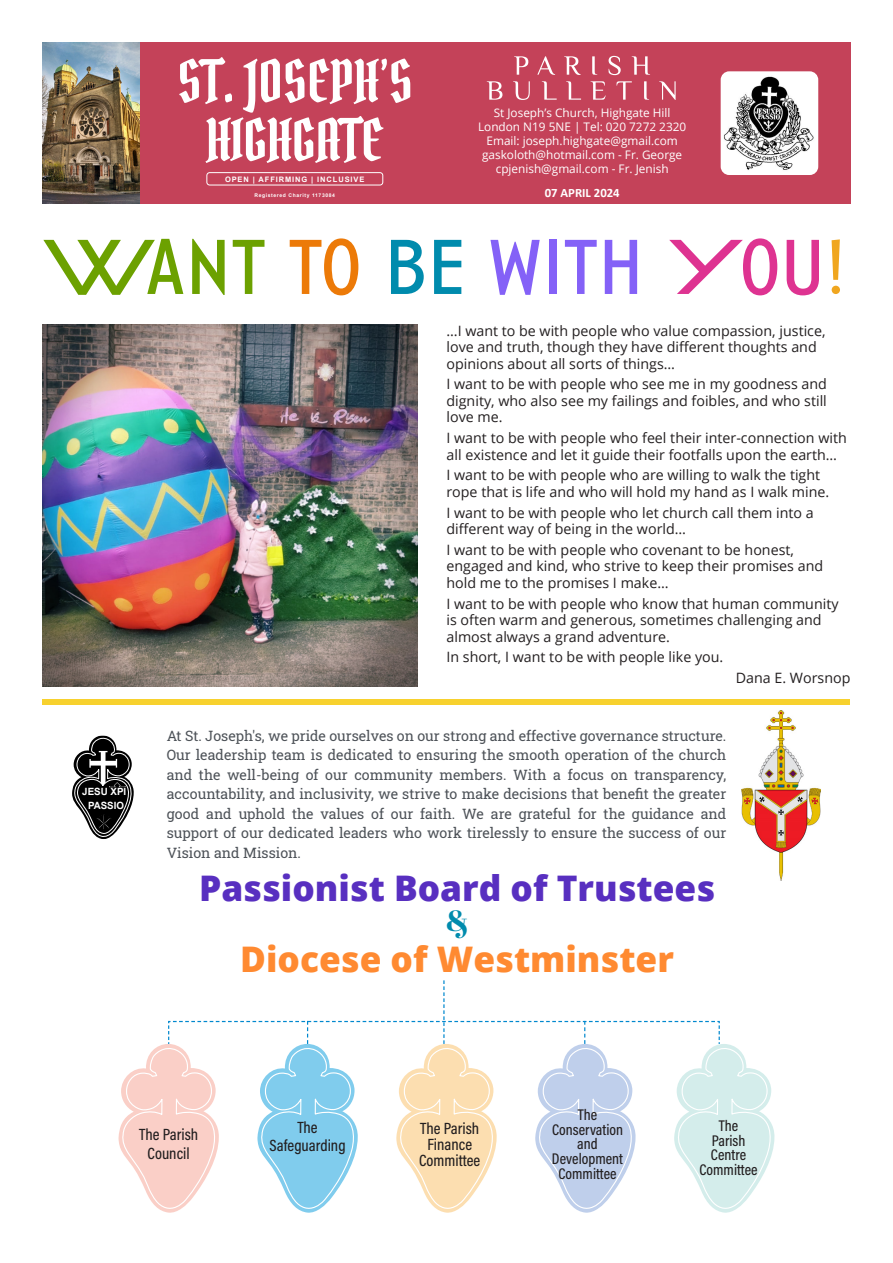
<style>
.page{position:relative;width:893px;height:1263px;background:#fff}
.page>*{position:absolute;margin:0;border:0;box-sizing:border-box;transform-origin:0 0}
.body_text_RASA{font:80.25px "Anisette Std";color:#6ca100}
.body_text_RASA-2{font:800 35.25px/70.5px "Open Sans";color:#582fc0;text-align:center}
.body_text_RASA-3{font:29.25px "Abril Fatface";color:#008bad}
.body_text_RASA-4{font:16.5px/18.3px "Acumin Variable Concept";color:#231f20;text-align:center}
.body_text_RASA-5{font:15.6px/14.5px "Acumin Variable Concept";color:#231f20;text-align:center}
.body_text_RASA-6{font:14.25px/16.5px "Open Sans";color:#231f20}
.body_text_RASA-7{font:14.25px/19.5px "Roboto Slab";color:#4d5258;text-align:justify}
.t1{font:700 12.75px "Calibri";color:#fff}
.t2{font:11.85px "Open Sans";color:#fff}
.t3{font:700 10.05px "Arial";color:#fff}
.t4{font:700 9.9px "Arial";color:#fff}
.t5{font:700 7.5px "Arial";letter-spacing:.12em;color:#fff}
.t6{font:700 4.95px "Arial";letter-spacing:.12em;color:#fff}
.s1{color:#ec7a08}
.s2{color:#008bad}
.s3{color:#8461f7}
.s4{color:#de3391}
.s5{color:#f0a61f}
.s6{color:#ff8a31}
</style>
<div class="page">
<div style="left:140px;top:43px;width:710px;height:161px;background:#c44259"></div>
<img style="left:721px;top:71px;width:97px;height:104px">
<svg style="left:72px;top:735px;width:50px;height:104px"></svg>
<img style="left:43px;top:43px;width:97px;height:161px">
<svg style="left:179px;top:57px;width:231px;height:106px"></svg>
<svg style="left:487px;top:81px;width:189px;height:19px"></svg>
<svg style="left:514px;top:56px;width:136px;height:19px"></svg>
<div style="left:207px;top:172px;width:176px;height:13px;border:1px solid #fff;border-radius:3px"></div>
<img style="left:43px;top:325px;width:375px;height:361px">
<div style="left:43px;top:699px;width:807px;height:6px;background:#f7d12e"></div>
<img style="left:766px;top:711px;width:55px;height:169px">
<svg style="left:122px;top:751px;width:12px;height:73px"></svg>
<svg style="left:741px;top:742px;width:34px;height:138px"></svg>
<svg style="left:119px;top:980px;width:656px;height:233px"></svg>
<p class="t5" style="left:225px;top:174px;width:141px">OPEN | AFFIRMING | INCLUSIVE</p>
<p class="t2" style="left:494px;top:105px;width:178px">St Joseph’s Church, Highgate Hill</p>
<p class="t2" style="left:478px;top:119px;width:210px">London N19 5NE | Tel: 020 7272 2320</p>
<p class="t2" style="left:486px;top:133px;width:193px">Email: joseph.highgate@gmail.com</p>
<p class="t2" style="left:482px;top:147px;width:202px">gaskoloth@hotmail.com - Fr. George</p>
<p class="t2" style="left:496px;top:161px;width:174px">cpjenish@gmail.com - Fr. Jenish</p>
<p class="t6" style="left:255px;top:192px;width:82px">Registered Charity 1173084</p>
<p class="t1" style="left:545px;top:184px;width:77px">07 APRIL 2024</p>
<p class="body_text_RASA" style="left:41px;top:224px;width:806px">WANT <span class="s1">TO</span> <span class="s2">BE</span> <span class="s3">WITH</span> <span class="s4">YOU</span><span class="s5">!</span></p>
<p class="t4" style="left:82px;top:785px;width:45px">JESU XPI</p>
<p class="t3" style="left:88px;top:798px;width:38px">PASSIO</p>
<p class="body_text_RASA-6" style="left:446px;top:322px;width:381px">…I want to be with people who value compassion, justice, love and truth, though they have different thoughts and opinions about all sorts of things…</p>
<p class="body_text_RASA-6" style="left:446px;top:375px;width:382px;text-align:justify">I want to be with people who see me in my goodness and dignity, who also see my failings and foibles, and who still love me.</p>
<p class="body_text_RASA-6" style="left:446px;top:429px;width:402px">I want to be with people who feel their inter-connection with all existence and let it guide their footfalls upon the earth…</p>
<p class="body_text_RASA-6" style="left:446px;top:466px;width:384px">I want to be with people who are willing to walk the tight rope that is life and who will hold my hand as I walk mine.</p>
<p class="body_text_RASA-6" style="left:446px;top:504px;width:369px">I want to be with people who let church call them into a different way of being in the world…</p>
<p class="body_text_RASA-6" style="left:446px;top:541px;width:378px">I want to be with people who covenant to be honest, engaged and kind, who strive to keep their promises and hold me to the promises I make…</p>
<p class="body_text_RASA-6" style="left:446px;top:595px;width:394px">I want to be with people who know that human community is often warm and generous, sometimes challenging and almost always a grand adventure.</p>
<p class="body_text_RASA-6" style="left:446px;top:648px;width:278px">In short, I want to be with people like you.</p>
<p class="body_text_RASA-6" style="left:736px;top:669px;width:116px">Dana E. Worsnop</p>
<p class="body_text_RASA-7" style="left:167px;top:725px;width:561px">At St. Joseph's, we pride ourselves on our strong and effective governance structure.<br>Our leadership team is dedicated to ensuring the smooth operation of the church and the well-being of our community members. With a focus on transparency, accountability, and inclusivity, we strive to make decisions that benefit the greater good and uphold the values of our faith. We are grateful for the guidance and support of our dedicated leaders who work tirelessly to ensure the success of our Vision and Mission.</p>
<p class="body_text_RASA-2" style="left:199px;top:851px;width:518px">Passionist Board of Trustees<br><span class="s6">Diocese of Westminster</span></p>
<p class="body_text_RASA-3" style="left:445px;top:900px;width:26px">&amp;</p>
<p class="body_text_RASA-4" style="left:139px;top:1125px;width:61px">The Parish<br>Council</p>
<p class="body_text_RASA-4" style="left:270px;top:1117px;width:78px">The<br>Safeguarding</p>
<p class="body_text_RASA-4" style="left:419px;top:1120px;width:63px;line-height:15.9px">The Parish<br>Finance<br>Committee</p>
<p class="body_text_RASA-5" style="left:552px;top:1107px;width:73px">The<br>Conservation</p>
<p class="body_text_RASA-5" style="left:577px;top:1136px;width:22px">and</p>
<p class="body_text_RASA-5" style="left:552px;top:1150px;width:73px">Development<br>Committee</p>
<p class="body_text_RASA-5" style="left:719px;top:1118px;width:21px">The</p>
<p class="body_text_RASA-5" style="left:712px;top:1132px;width:35px">Parish</p>
<p class="body_text_RASA-5" style="left:711px;top:1147px;width:37px">Centre</p>
<p class="body_text_RASA-5" style="left:699px;top:1162px;width:60px">Committee</p>
</div>
